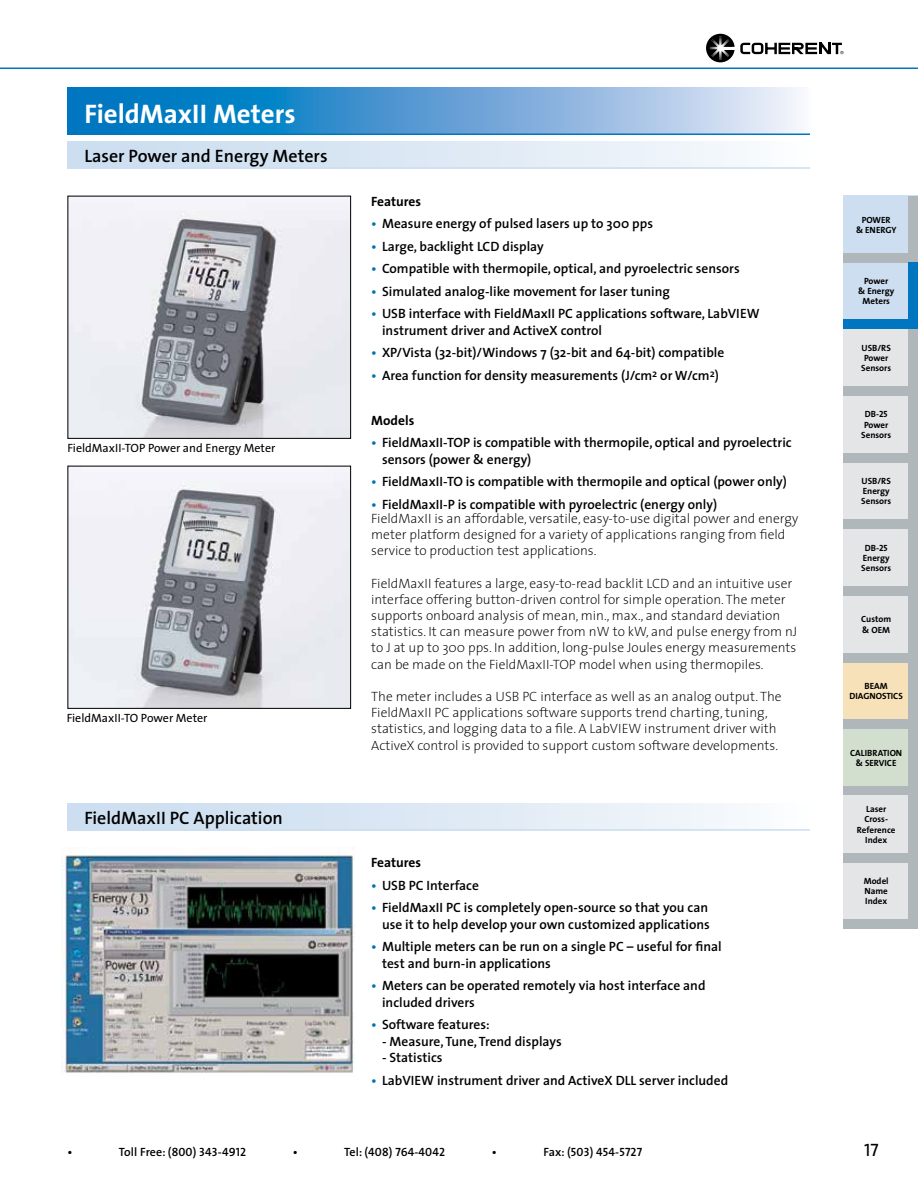
<style>
.page{position:relative;width:918px;height:1188px;background:#fff}
.page>*{position:absolute;margin:0;border:0;box-sizing:border-box;transform-origin:0 0}
.t1{font:700 27px "The Sans";color:#fff}
.t2{font:600 18px "The Sans";color:#000}
.t3{font:18px "The Sans Caps";color:#000}
.t4{font:600 13.5px/16.5px "The Sans";color:#000}
.t5{font:200 13.5px/16.2px "The Sans";color:#000}
.t6{font:700 13.5px "The Sans";color:#000}
.t7{font:12px "The Sans";color:#000}
.t8{font:12px "The Sans Semi Bold Caps";letter-spacing:.01em;color:#000}
.t9{font:600 12px "The Sans";letter-spacing:.005em;color:#000}
.t10{font:700 9px/10.2px "The Sans";color:#000;text-align:center}
.s1{color:#0073ae}
.s2{font-family:"The Sans Bold Caps";font-weight:400}
.s3{font-family:"The Sans Semi Bold Caps";font-weight:400}
.s4{font-family:"The Sans";font-weight:600}
</style>
<div class="page">
<svg style="left:706px;top:34px;width:138px;height:28px"></svg>
<hr style="left:0;top:68px;width:918px;height:1px;background:#0076c0">
<svg style="left:68px;top:88px;width:742px;height:46px;background:#5fa4d6"></svg>
<div style="left:68px;top:142px;width:742px;height:27px;background:linear-gradient(to right,#c7dbee,#f8fafd)"></div>
<hr style="left:68px;top:167px;width:742px;height:2px;background:#ccdef0">
<hr style="left:68px;top:134px;width:742px;height:1px;background:#0076c0">
<img style="left:70px;top:198px;width:279px;height:239px">
<div style="left:68px;top:196px;width:283px;height:243px;border:1px solid #000"></div>
<img style="left:70px;top:468px;width:279px;height:239px">
<div style="left:68px;top:466px;width:283px;height:243px;border:1px solid #000"></div>
<div style="left:68px;top:804px;width:742px;height:27px;background:linear-gradient(to right,#c7dbee,#f8fafd)"></div>
<hr style="left:68px;top:829px;width:742px;height:2px;background:#ccdef0">
<img style="left:62px;top:848px;width:292px;height:225px">
<div style="left:844px;top:196px;width:74px;height:57px;background:#ccdef0"></div>
<div style="left:844px;top:596px;width:74px;height:57px;background:#e4e5e6"></div>
<div style="left:844px;top:729px;width:74px;height:57px;background:#d3dfce"></div>
<div style="left:844px;top:262px;width:74px;height:58px;background:#ccdef0"></div>
<div style="left:844px;top:329px;width:74px;height:57px;background:#e4e5e6"></div>
<div style="left:844px;top:396px;width:74px;height:57px;background:#e4e5e6"></div>
<div style="left:844px;top:462px;width:74px;height:58px;background:#e4e5e6"></div>
<div style="left:844px;top:529px;width:74px;height:57px;background:#e4e5e6"></div>
<div style="left:844px;top:662px;width:74px;height:58px;background:#f6e1b8"></div>
<div style="left:844px;top:253px;width:74px;height:9px;background:#b0b7bb"></div>
<div style="left:844px;top:653px;width:74px;height:9px;background:#b0b7bb"></div>
<div style="left:844px;top:786px;width:74px;height:10px;background:#b0b7bb"></div>
<div style="left:844px;top:386px;width:74px;height:10px;background:#b0b7bb"></div>
<div style="left:844px;top:453px;width:74px;height:9px;background:#b0b7bb"></div>
<div style="left:844px;top:520px;width:74px;height:9px;background:#b0b7bb"></div>
<div style="left:844px;top:586px;width:74px;height:10px;background:#b0b7bb"></div>
<div style="left:844px;top:720px;width:74px;height:9px;background:#b0b7bb"></div>
<div style="left:909px;top:196px;width:9px;height:66px;background:#b0b7bb"></div>
<div style="left:909px;top:596px;width:9px;height:66px;background:#b0b7bb"></div>
<div style="left:909px;top:729px;width:9px;height:67px;background:#b0b7bb"></div>
<div style="left:909px;top:329px;width:9px;height:67px;background:#b0b7bb"></div>
<div style="left:909px;top:396px;width:9px;height:66px;background:#b0b7bb"></div>
<div style="left:909px;top:462px;width:9px;height:67px;background:#b0b7bb"></div>
<div style="left:909px;top:529px;width:9px;height:67px;background:#b0b7bb"></div>
<div style="left:909px;top:662px;width:9px;height:67px;background:#b0b7bb"></div>
<div style="left:844px;top:796px;width:74px;height:57px;background:#e4e5e6"></div>
<div style="left:844px;top:862px;width:74px;height:58px;background:#e4e5e6"></div>
<div style="left:844px;top:920px;width:74px;height:9px;background:#b0b7bb"></div>
<div style="left:909px;top:862px;width:9px;height:67px;background:#b0b7bb"></div>
<div style="left:844px;top:853px;width:74px;height:9px;background:#b0b7bb"></div>
<div style="left:909px;top:796px;width:9px;height:66px;background:#b0b7bb"></div>
<div style="left:844px;top:320px;width:74px;height:9px;background:#0076c0"></div>
<div style="left:909px;top:262px;width:9px;height:67px;background:#0076c0"></div>
<h1 class="t1" style="left:84px;top:91px;width:213px">FieldMaxII Meters</h1>
<h2 class="t2" style="left:84px;top:141px;width:245px">Laser Power and Energy Meters</h2>
<p class="t7" style="left:68px;top:438px;width:209px">FieldMaxII-TOP Power and Energy Meter</p>
<p class="t7" style="left:67px;top:708px;width:142px">FieldMaxII-TO Power Meter</p>
<h2 class="t2" style="left:84px;top:803px;width:200px">FieldMaxII PC Application</h2>
<p class="t6" style="left:371px;top:190px;width:51px">Features</p>
<p class="t4" style="left:371px;top:215px;width:283px"><span class="s1">•</span> Measure energy of pulsed lasers up to 300 pps</p>
<p class="t4" style="left:371px;top:237px;width:174px"><span class="s1">•</span> Large, backlight LCD display</p>
<p class="t4" style="left:371px;top:260px;width:370px"><span class="s1">•</span> Compatible with thermopile, optical, and pyroelectric sensors</p>
<p class="t4" style="left:371px;top:282px;width:300px"><span class="s1">•</span> Simulated analog-like movement for laser tuning</p>
<p class="t4" style="left:382px;top:305px;width:379px;text-indent:-11px"><span class="s1">•</span> USB interface with FieldMaxII PC applications software, LabVIEW instrument driver and ActiveX control</p>
<p class="t4" style="left:371px;top:344px;width:355px"><span class="s1">•</span> XP/Vista (32-bit)/Windows 7 (32-bit and 64-bit) compatible</p>
<p class="t4" style="left:371px;top:366px;width:349px"><span class="s1">•</span> Area function for density measurements (J/cm<sup>2</sup> or W/cm<sup>2</sup>)</p>
<p class="t6" style="left:371px;top:409px;width:45px">Models</p>
<p class="t4" style="left:382px;top:434px;width:411px;text-indent:-11px"><span class="s1">•</span> FieldMaxII-TOP is compatible with thermopile, optical and pyroelectric sensors (power &amp; energy)</p>
<p class="t4" style="left:371px;top:473px;width:417px"><span class="s1">•</span> FieldMaxII-TO is compatible with thermopile and optical (power only)</p>
<p class="t4" style="left:371px;top:495px;width:347px"><span class="s1">•</span> FieldMaxII-P is compatible with pyroelectric (energy only)</p>
<p class="t5" style="left:371px;top:510px;width:429px">FieldMaxII is an affordable, versatile, easy-to-use digital power and energy meter platform designed for a variety of applications ranging from field service to production test applications.</p>
<p class="t5" style="left:371px;top:575px;width:427px">FieldMaxII features a large, easy-to-read backlit LCD and an intuitive user interface offering button-driven control for simple operation. The meter supports onboard analysis of mean, min., max., and standard deviation statistics. It can measure power from nW to kW, and pulse energy from nJ to J at up to 300 pps. In addition, long-pulse Joules energy measurements can be made on the FieldMaxII-TOP model when using thermopiles.</p>
<p class="t5" style="left:371px;top:688px;width:412px">The meter includes a USB PC interface as well as an analog output. The FieldMaxII PC applications software supports trend charting, tuning, statistics, and logging data to a file. A LabVIEW instrument driver with ActiveX control is provided to support custom software developments.</p>
<p class="t6" style="left:371px;top:852px;width:51px">Features</p>
<p class="t4" style="left:371px;top:877px;width:109px"><span class="s1">•</span> USB PC Interface</p>
<p class="t4" style="left:371px;top:899px;width:340px;text-align:right"><span class="s1">•</span> FieldMaxII PC is completely open-source so that you can use it to help develop your own customized applications</p>
<p class="t4" style="left:382px;top:938px;width:341px;text-indent:-11px"><span class="s1">•</span> Multiple meters can be run on a single PC – useful for final test and burn-in applications</p>
<p class="t4" style="left:382px;top:977px;width:325px;text-indent:-11px"><span class="s1">•</span> Meters can be operated remotely via host interface and included drivers</p>
<p class="t4" style="left:371px;top:1016px;width:120px"><span class="s1">•</span> Software features:</p>
<p class="t4" style="left:382px;top:1033px;width:181px">- Measure, Tune, Trend displays</p>
<p class="t4" style="left:382px;top:1049px;width:62px">- Statistics</p>
<p class="t4" style="left:371px;top:1072px;width:358px"><span class="s1">•</span> LabVIEW instrument driver and ActiveX DLL server included</p>
<p class="t10" style="left:856px;top:214px;width:42px">POWER<br>&amp; ENERGY</p>
<p class="t10" style="left:858px;top:276px;width:38px">Power<br>&amp; Energy<br>Meters</p>
<p class="t10" style="left:861px;top:342px;width:31px">USB/RS<br>Power<br>Sensors</p>
<p class="t10" style="left:861px;top:409px;width:31px">DB-<span class="s2">25<br></span>Power<br>Sensors</p>
<p class="t10" style="left:861px;top:476px;width:31px;text-align:left">USB/RS<br>Energy<br>Sensors</p>
<p class="t10" style="left:861px;top:542px;width:31px">DB-<span class="s2">25<br></span>Energy<br>Sensors</p>
<p class="t10" style="left:861px;top:614px;width:32px;text-align:left">Custom &amp; OEM</p>
<p class="t10" style="left:850px;top:681px;width:55px">BEAM<br>DIAGNOSTICS</p>
<p class="t10" style="left:850px;top:747px;width:54px">CALIBRATION &amp; SERVICE</p>
<p class="t10" style="left:857px;top:804px;width:40px">Laser<br>Cross-<br>Reference<br>Index</p>
<p class="t10" style="left:864px;top:876px;width:26px;text-align:justify">Model Name Index</p>
<p class="t9" style="left:68px;top:1142px;width:7px">•</p>
<p class="t9" style="left:119px;top:1142px;width:129px">Toll Free: (<span class="s3">800</span>) <span class="s3">343-4912</span></p>
<p class="t9" style="left:293px;top:1142px;width:7px">•</p>
<p class="t8" style="left:344px;top:1142px;width:102px"><span class="s4">Tel: (</span>408<span class="s4">)</span> 764-4042</p>
<p class="t9" style="left:492px;top:1142px;width:7px">•</p>
<p class="t8" style="left:544px;top:1142px;width:100px"><span class="s4">Fax: (</span>503<span class="s4">)</span> 454-5727</p>
<h2 class="t3" style="left:864px;top:1135px;width:16px">17</h2>
</div>
